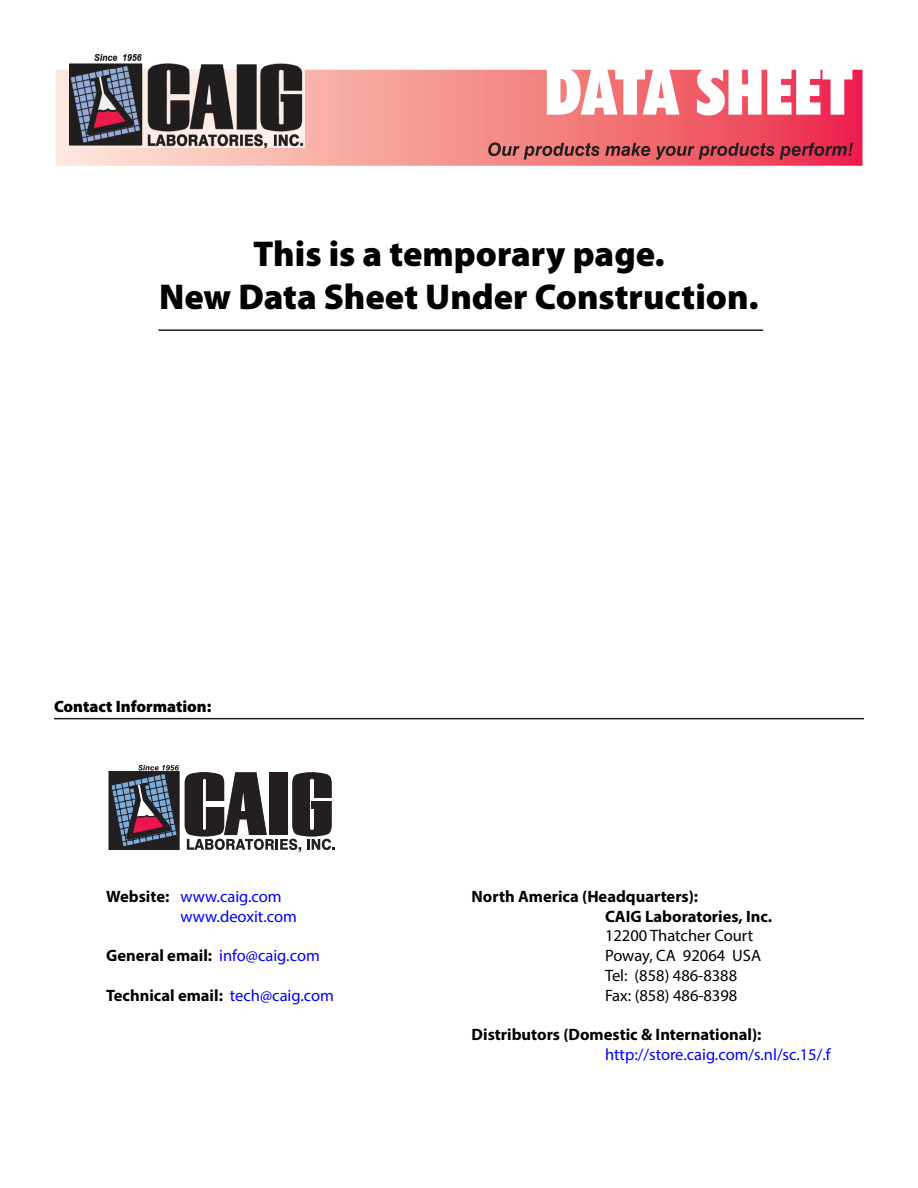
<style>
.page{position:relative;width:918px;height:1188px;background:#fff}
.page>*{position:absolute;margin:0;border:0;box-sizing:border-box;transform-origin:0 0}
.t1{font:900 36px "Myriad Pro";color:#000}
.t2{font:700 16.5px "Myriad Pro";color:#000}
.t3{font:16.5px "Myriad Pro";color:#00f}
.t4{font:16.5px "Myriad Pro";color:#000}
.t5{font:900 16.5px "Myriad Pro";color:#000}
.s1{font-weight:700;color:#000}
.s2{font-weight:400;color:#00f}
</style>
<div class="page">
<div style="left:109px;top:771px;width:70px;height:79px;background:#231f20"></div>
<svg style="left:185px;top:772px;width:150px;height:80px"></svg>
<svg style="left:111px;top:765px;width:68px;height:82px"></svg>
<hr style="left:54px;top:718px;width:810px;height:1px;background:#231f20">
<svg style="left:56px;top:70px;width:806px;height:96px;background:#f48e8e"></svg>
<svg style="left:547px;top:69px;width:133px;height:46px"></svg>
<svg style="left:697px;top:69px;width:155px;height:47px"></svg>
<svg style="left:488px;top:142px;width:162px;height:18px;background:#b5605f"></svg>
<svg style="left:656px;top:143px;width:118px;height:17px;background:#b0454e"></svg>
<svg style="left:780px;top:143px;width:73px;height:17px"></svg>
<img style="left:69px;top:54px;width:235px;height:16px">
<img style="left:69px;top:70px;width:235px;height:78px">
<hr style="left:158px;top:329px;width:605px;height:2px;background:#231f20">
<p class="t1" style="left:253px;top:233px;width:413px">This is a temporary page.</p>
<p class="t1" style="left:159px;top:276px;width:601px">New Data Sheet Under Construction.</p>
<p class="t5" style="left:54px;top:697px;width:159px">Contact Information:</p>
<p class="t3" style="left:106px;top:886px;width:177px"><span class="s1">Website:</span> www.caig.com</p>
<p class="t3" style="left:180px;top:906px;width:118px">www.deoxit.com</p>
<p class="t2" style="left:106px;top:945px;width:215px">General email: <span class="s2">info@caig.com</span></p>
<p class="t2" style="left:106px;top:984px;width:229px">Technical email: <span class="s2">tech@caig.com</span></p>
<p class="t2" style="left:472px;top:885px;width:228px">North America (Headquarters):</p>
<p class="t2" style="left:605px;top:905px;width:169px">CAIG Laboratories, Inc.</p>
<p class="t4" style="left:605px;top:926px;width:150px">12200 Thatcher Court</p>
<p class="t4" style="left:605px;top:946px;width:158px">Poway, CA 92064 USA</p>
<p class="t4" style="left:605px;top:965px;width:134px">Tel: (858) 486-8388</p>
<p class="t4" style="left:605px;top:985px;width:134px">Fax: (858) 486-8398</p>
<p class="t2" style="left:472px;top:1024px;width:291px">Distributors (Domestic &amp; International):</p>
<p class="t3" style="left:605px;top:1045px;width:227px">http://store.caig.com/s.nl/sc.15/.f</p>
</div>
